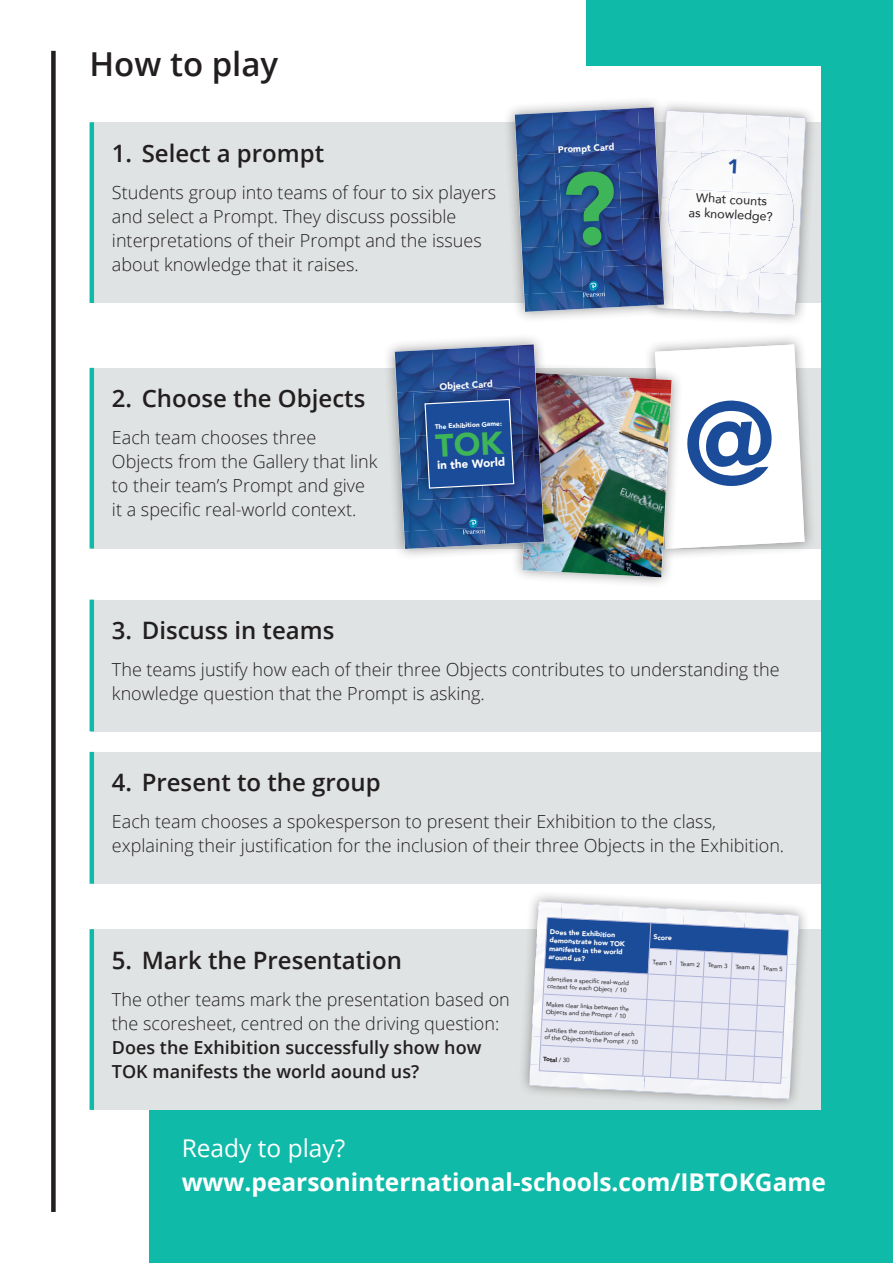
<style>
.page{position:relative;width:893px;height:1263px;background:#fff}
.page>*{position:absolute;margin:0;border:0;box-sizing:border-box;transform-origin:0 0}
.t1{font:600 33px "Open Sans";color:#231f20}
.t2{font:700 24.45px "Open Sans";color:#fff}
.t3{font:24.45px "Open Sans";color:#fff}
.t4{font:600 24px "Open Sans";color:#231f20}
.t5{font:300 18px/24px "Open Sans";color:#231f20}
.t6{font:600 18px/24px "Open Sans";color:#231f20}
.t7{font:12.6px/15.1px "Avenir";color:#231f20;text-align:center}
.t8{font:900 11.55px "Avenir";color:#fff}
.t9{font:900 9.3px "Avenir";color:#fff}
.t10{font:900 7.05px/8.4px "Avenir";color:#fff}
.t11{font:900 6.6px "Avenir";color:#fff}
.t12{font:6.15px/7.4px "Avenir";color:#231f20}
.t13{font:900 6.15px "Avenir";color:#231f20}
.s1{font-weight:400}
</style>
<div class="page">
<div style="left:587px;top:0;width:306px;height:1263px;background:#10baa9"></div>
<div style="left:149px;top:1037px;width:545px;height:226px;background:#10baa9"></div>
<div style="left:0;top:67px;width:821px;height:1043px;background:#fff"></div>
<div style="left:51px;top:51px;width:5px;height:1161px;background:#231f20"></div>
<div style="left:91px;top:122px;width:730px;height:181px;background:#e0e3e3"></div>
<hr style="left:90px;top:122px;width:4px;height:181px;background:#10baa9">
<div style="left:645px;top:99px;width:172px;height:227px;background:#231f20;opacity:.45"></div>
<div style="left:503px;top:96px;width:172px;height:227px;background:#231f20;opacity:.45"></div>
<div style="left:91px;top:368px;width:730px;height:181px;background:#e0e3e3"></div>
<hr style="left:90px;top:368px;width:4px;height:181px;background:#10baa9">
<div style="left:643px;top:333px;width:173px;height:227px;background:#231f20;opacity:.45"></div>
<div style="left:91px;top:600px;width:730px;height:131px;background:#e0e3e3"></div>
<hr style="left:90px;top:600px;width:4px;height:131px;background:#10baa9">
<div style="left:91px;top:752px;width:730px;height:132px;background:#e0e3e3"></div>
<hr style="left:90px;top:752px;width:4px;height:132px;background:#10baa9">
<div style="left:91px;top:929px;width:730px;height:181px;background:#e0e3e3"></div>
<hr style="left:90px;top:929px;width:4px;height:181px;background:#10baa9">
<div style="left:518px;top:890px;width:292px;height:220px;background:#231f20;opacity:.45"></div>
<svg style="left:529px;top:902px;width:270px;height:197px"></svg>
<div style="left:511px;top:361px;width:172px;height:228px;background:#231f20;opacity:.45"></div>
<div style="left:383px;top:333px;width:172px;height:227px;background:#231f20;opacity:.45"></div>
<svg style="left:514px;top:107px;width:292px;height:208px;background:#93a4c4"></svg>
<img style="left:394px;top:344px;width:411px;height:233px">
<h1 class="t1" style="left:90px;top:42px;width:190px">How to play</h1>
<p class="t9" style="left:558px;top:142px;width:58px;rotate:-3deg">Prompt Card</p>
<h3 class="t4" style="left:112px;top:137px;width:214px">1. Select a prompt</h3>
<p class="t5" style="left:112px;top:180px;width:386px">Students group into teams of four to six players and select a Prompt. They discuss possible interpretations of their Prompt and the issues about knowledge that it raises.</p>
<p class="t7" style="left:690px;top:189px;width:86px;rotate:3deg">What counts as knowledge?</p>
<h3 class="t4" style="left:112px;top:382px;width:255px">2. Choose the Objects</h3>
<p class="t5" style="left:112px;top:425px;width:267px">Each team chooses three<br>Objects from the Gallery that link to their team’s Prompt and give it a specific real-world context.</p>
<p class="t9" style="left:439px;top:379px;width:55px;rotate:-3deg">Object Card</p>
<p class="t11" style="left:435px;top:421px;width:68px;rotate:-3deg">The Exhibition Game:</p>
<p class="t8" style="left:437px;top:455px;width:70px;rotate:-3deg">in the World</p>
<h3 class="t4" style="left:112px;top:614px;width:224px">3. Discuss in teams</h3>
<p class="t5" style="left:112px;top:657px;width:669px">The teams justify how each of their three Objects contributes to understanding the knowledge question that the Prompt is asking.</p>
<h3 class="t4" style="left:112px;top:766px;width:270px">4. Present to the group</h3>
<p class="t5" style="left:112px;top:809px;width:674px">Each team chooses a spokesperson to present their Exhibition to the class, explaining their justification for the inclusion of their three Objects in the Exhibition.</p>
<h3 class="t4" style="left:112px;top:943px;width:291px">5. Mark the Presentation</h3>
<p class="t5" style="left:112px;top:986px;width:399px">The other teams mark the presentation based on the scoresheet, centred on the driving question:</p>
<p class="t6" style="left:112px;top:1034px;width:371px">Does the Exhibition successfully show how<br>TOK manifests the world aound us?</p>
<p class="t10" style="left:550px;top:927px;width:77px;rotate:3deg">Does the Exhibition demonstrate how TOK manifests in the world around us?</p>
<p class="t10" style="left:654px;top:932px;width:20px;rotate:3deg">Score</p>
<p class="t12" style="left:653px;top:958px;width:21px;rotate:3deg">Team 1</p>
<p class="t12" style="left:680px;top:960px;width:21px;rotate:3deg">Team 2</p>
<p class="t12" style="left:708px;top:961px;width:21px;rotate:3deg">Team 3</p>
<p class="t12" style="left:736px;top:963px;width:21px;rotate:3deg">Team 4</p>
<p class="t12" style="left:763px;top:964px;width:21px;rotate:3deg">Team 5</p>
<p class="t12" style="left:548px;top:975px;width:83px;rotate:3deg">Identifi es a specifi c real-world context for each Object / 10</p>
<p class="t12" style="left:546px;top:1000px;width:84px;rotate:3deg">Makes clear links between the<br>Objects and the Prompt / 10</p>
<p class="t12" style="left:545px;top:1026px;width:95px;rotate:3deg">Justifi es the contribution of each of the Objects to the Prompt / 10</p>
<p class="t13" style="left:544px;top:1054px;width:28px;rotate:3deg">Total <span class="s1">/ 30</span></p>
<h2 class="t3" style="left:182px;top:1131px;width:165px">Ready to play?</h2>
<h2 class="t2" style="left:182px;top:1165px;width:646px">www.pearsoninternational-schools.com/IBTOKGame</h2>
</div>
